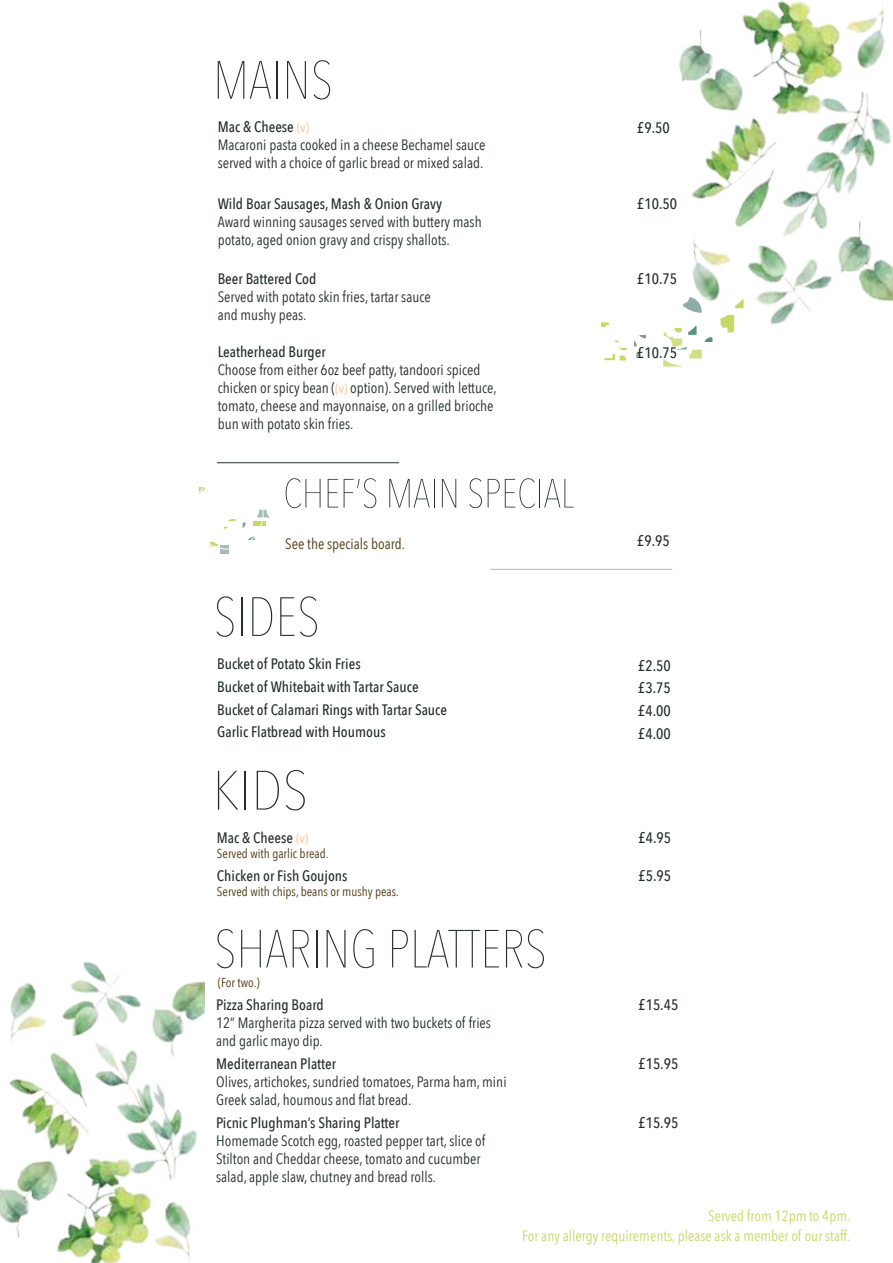
<style>
.page{position:relative;width:893px;height:1263px;background:#fff}
.page>*{position:absolute;margin:0;border:0;box-sizing:border-box;transform-origin:0 0}
.t1{font:500 15.15px/22.6px "Avenir Next Condensed";color:#252f2e}
.t2{font:15px/18px "Avenir Next Condensed";color:#252f2e}
.t3{font:15px "Avenir Next Condensed";color:#c7d868}
.t4{font:15px "Avenir Next Condensed";color:#503b15}
.t5{font:12.9px "Avenir Next Condensed";color:#503b15}
.s1{font-weight:600;font-size:12.9px;color:#f7d0b3}
</style>
<div class="page">
<svg style="left:218px;top:61px;width:26px;height:38px"></svg>
<svg style="left:250px;top:61px;width:21px;height:38px"></svg>
<hr style="left:276px;top:61px;width:1px;height:38px;background:#252f2e">
<svg style="left:287px;top:61px;width:19px;height:38px"></svg>
<svg style="left:314px;top:60px;width:16px;height:40px"></svg>
<svg style="left:218px;top:771px;width:20px;height:38px"></svg>
<hr style="left:244px;top:771px;width:2px;height:38px;background:#252f2e">
<svg style="left:257px;top:771px;width:22px;height:38px"></svg>
<svg style="left:286px;top:770px;width:19px;height:40px"></svg>
<svg style="left:217px;top:929px;width:17px;height:39px"></svg>
<svg style="left:241px;top:930px;width:46px;height:37px"></svg>
<svg style="left:293px;top:930px;width:16px;height:37px"></svg>
<hr style="left:316px;top:930px;width:1px;height:37px;background:#252f2e">
<svg style="left:327px;top:930px;width:18px;height:37px"></svg>
<svg style="left:353px;top:929px;width:21px;height:39px"></svg>
<svg style="left:392px;top:930px;width:16px;height:37px"></svg>
<svg style="left:415px;top:930px;width:84px;height:37px"></svg>
<svg style="left:506px;top:929px;width:38px;height:39px"></svg>
<svg style="left:286px;top:478px;width:34px;height:30px"></svg>
<svg style="left:328px;top:479px;width:10px;height:28px"></svg>
<svg style="left:344px;top:478px;width:32px;height:30px"></svg>
<svg style="left:389px;top:479px;width:46px;height:28px"></svg>
<svg style="left:442px;top:479px;width:14px;height:28px"></svg>
<svg style="left:469px;top:478px;width:13px;height:30px"></svg>
<svg style="left:488px;top:478px;width:86px;height:30px"></svg>
<hr style="left:217px;top:462px;width:182px;height:1px;background:#252f2e">
<hr style="left:490px;top:569px;width:182px;height:1px;background:#a5bcb8">
<svg style="left:604px;top:348px;width:23px;height:13px"></svg>
<svg style="left:634px;top:335px;width:12px;height:11px"></svg>
<svg style="left:636px;top:353px;width:3px;height:5px"></svg>
<svg style="left:601px;top:322px;width:8px;height:5px"></svg>
<svg style="left:656px;top:326px;width:56px;height:41px"></svg>
<div style="left:221px;top:545px;width:8px;height:8px;background:#a5bcb8"></div>
<svg style="left:198px;top:487px;width:71px;height:63px"></svg>
<svg style="left:216px;top:596px;width:18px;height:41px"></svg>
<hr style="left:241px;top:597px;width:2px;height:39px;background:#252f2e">
<svg style="left:252px;top:597px;width:20px;height:39px"></svg>
<svg style="left:280px;top:596px;width:37px;height:41px"></svg>
<img style="left:691px;top:158px;width:16px;height:41px">
<img style="left:707px;top:151px;width:36px;height:54px">
<img style="left:859px;top:277px;width:34px;height:25px">
<img style="left:711px;top:1px;width:111px;height:150px">
<img style="left:822px;top:6px;width:63px;height:55px">
<img style="left:683px;top:239px;width:34px;height:74px">
<img style="left:743px;top:61px;width:150px;height:216px">
<img style="left:717px;top:205px;width:141px;height:128px">
<img style="left:679px;top:24px;width:77px;height:93px">
<img style="left:9px;top:1078px;width:15px;height:40px">
<img style="left:24px;top:1072px;width:34px;height:52px">
<img style="left:171px;top:981px;width:34px;height:24px">
<img style="left:28px;top:1124px;width:104px;height:139px">
<img style="left:132px;top:1208px;width:59px;height:50px">
<img style="left:10px;top:982px;width:23px;height:57px">
<img style="left:58px;top:1005px;width:147px;height:203px">
<img style="left:33px;top:961px;width:133px;height:111px">
<img style="left:0;top:1156px;width:69px;height:87px">
<p class="t1" style="left:218px;top:115px;width:93px">Mac &amp; Cheese <span class="s1">(v)</span></p>
<p class="t2" style="left:218px;top:135px;width:269px">Macaroni pasta cooked in a cheese Bechamel sauce served with a choice of garlic bread or mixed salad.</p>
<p class="t1" style="left:218px;top:192px;width:226px">Wild Boar Sausages, Mash &amp; Onion Gravy</p>
<p class="t2" style="left:218px;top:212px;width:265px">Award winning sausages served with buttery mash potato, aged onion gravy and crispy shallots.</p>
<p class="t1" style="left:218px;top:267px;width:100px">Beer Battered Cod</p>
<p class="t2" style="left:218px;top:287px;width:215px">Served with potato skin fries, tartar sauce and mushy peas.</p>
<p class="t1" style="left:218px;top:341px;width:110px">Leatherhead Burger</p>
<p class="t2" style="left:218px;top:360px;width:280px">Choose from either 6oz beef patty, tandoori spiced chicken or spicy bean (<span class="s1">(v)</span> option). Served with lettuce, tomato, cheese and mayonnaise, on a grilled brioche bun with potato skin fries.</p>
<p class="t1" style="left:637px;top:116px;width:34px">£9.50</p>
<p class="t1" style="left:637px;top:193px;width:41px">£10.50</p>
<p class="t1" style="left:637px;top:268px;width:41px">£10.75</p>
<p class="t1" style="left:637px;top:341px;width:41px">£10.75</p>
<p class="t4" style="left:285px;top:531px;width:121px">See the specials board.</p>
<p class="t1" style="left:637px;top:530px;width:34px">£9.95</p>
<p class="t1" style="left:217px;top:653px;width:231px">Bucket of Potato Skin Fries<br>Bucket of Whitebait with Tartar Sauce Bucket of Calamari Rings with Tartar Sauce Garlic Flatbread with Houmous</p>
<p class="t1" style="left:638px;top:654px;width:34px;text-align:justify">£2.50 £3.75 £4.00 £4.00</p>
<p class="t1" style="left:217px;top:826px;width:93px">Mac &amp; Cheese <span class="s1">(v)</span></p>
<p class="t5" style="left:217px;top:842px;width:113px">Served with garlic bread.</p>
<p class="t1" style="left:217px;top:864px;width:132px">Chicken or Fish Goujons</p>
<p class="t5" style="left:217px;top:880px;width:184px">Served with chips, beans or mushy peas.</p>
<p class="t1" style="left:638px;top:826px;width:34px">£4.95</p>
<p class="t1" style="left:638px;top:864px;width:34px">£5.95</p>
<p class="t5" style="left:218px;top:971px;width:44px">(For two.)</p>
<p class="t1" style="left:216px;top:994px;width:109px">Pizza Sharing Board</p>
<p class="t2" style="left:216px;top:1013px;width:276px">12” Margherita pizza served with two buckets of fries and garlic mayo dip.</p>
<p class="t1" style="left:216px;top:1052px;width:121px">Mediterranean Platter</p>
<p class="t2" style="left:216px;top:1072px;width:292px">Olives, artichokes, sundried tomatoes, Parma ham, mini<br>Greek salad, houmous and flat bread.</p>
<p class="t1" style="left:216px;top:1111px;width:185px">Picnic Plughman’s Sharing Platter</p>
<p class="t2" style="left:216px;top:1131px;width:271px">Homemade Scotch egg, roasted pepper tart, slice of<br>Stilton and Cheddar cheese, tomato and cucumber salad, apple slaw, chutney and bread rolls.</p>
<p class="t1" style="left:638px;top:994px;width:41px">£15.45</p>
<p class="t1" style="left:638px;top:1052px;width:41px">£15.95</p>
<p class="t1" style="left:638px;top:1111px;width:41px">£15.95</p>
<p class="t3" style="left:708px;top:1203px;width:144px">Served from 12pm to 4pm.</p>
<p class="t3" style="left:522px;top:1223px;width:330px">For any allergy requirements, please ask a member of our staff.</p>
</div>
